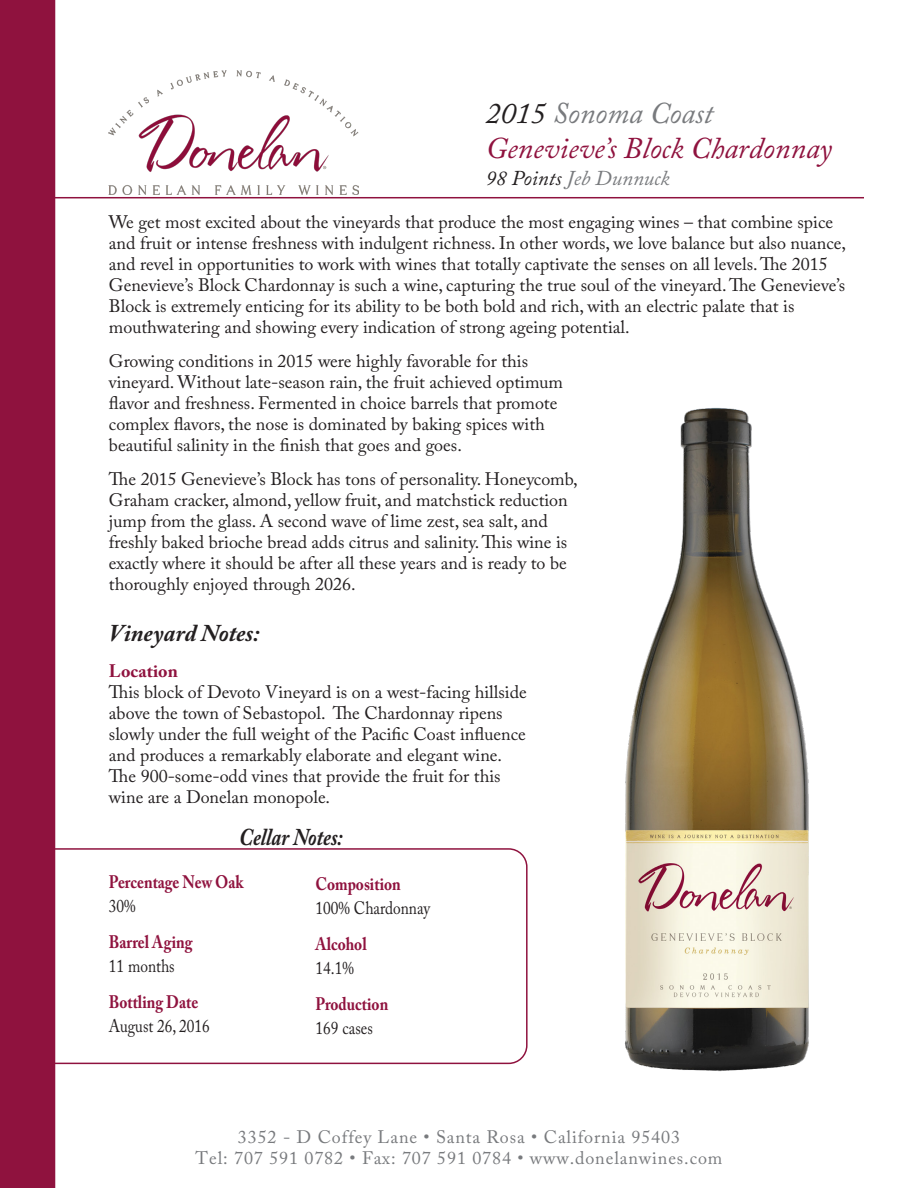
<style>
.page{position:relative;width:918px;height:1188px;background:#fff}
.page>*{position:absolute;margin:0;border:0;box-sizing:border-box;transform-origin:0 0}
.t1{font:italic 30px "Adobe Caslon Pro";color:#8f123e}
.t2{font:italic 30px "Adobe Caslon Pro";color:#787a7d}
.t3{font:italic 700 24px "Adobe Caslon Pro";color:#231f20}
.t4{font:italic 700 24px "Adobe Caslon Pro";color:#231f20;scale:.85 1}
.t5{font:italic 21px "Adobe Caslon Pro";color:#787a7d}
.t6{font:18px/21px "Adobe Caslon Pro";color:#231f20}
.t7{font:18px "Adobe Caslon Pro";letter-spacing:.05em;color:#787a7d}
.t8{font:700 18px "Adobe Caslon Pro";color:#8f123e;scale:.85 1}
.t9{font:18px "Adobe Caslon Pro";color:#231f20;scale:.85 1}
.t10{font:700 18px "Adobe Caslon Pro";color:#8f123e}
.s1{color:#231f20}
</style>
<div class="page">
<img style="left:109px;top:71px;width:249px;height:124px">
<hr style="left:54px;top:197px;width:810px;height:1px;background:#8f123e">
<div style="left:0;top:0;width:55px;height:1188px;background:#8f123e"></div>
<div style="left:19px;top:848px;width:509px;height:216px;border:2px solid #8f123e;border-radius:18px"></div>
<img style="left:624px;top:407px;width:185px;height:665px">
<p class="t2" style="left:486px;top:95px;width:229px"><span class="s1">2015</span> Sonoma Coast</p>
<p class="t1" style="left:486px;top:130px;width:348px">Genevieve’s Block Chardonnay</p>
<p class="t5" style="left:486px;top:165px;width:185px"><span class="s1">98 Points</span> Jeb Dunnuck</p>
<p class="t6" style="left:109px;top:211px;width:739px">We get most excited about the vineyards that produce the most engaging wines – that combine spice and fruit or intense freshness with indulgent richness. In other words, we love balance but also nuance, and revel in opportunities to work with wines that totally captivate the senses on all levels. The 2015<br>Genevieve’s Block Chardonnay is such a wine, capturing the true soul of the vineyard. The Genevieve’s Block is extremely enticing for its ability to be both bold and rich, with an electric palate that is mouthwatering and showing every indication of strong ageing potential.</p>
<p class="t6" style="left:109px;top:350px;width:456px">Growing conditions in 2015 were highly favorable for this vineyard. Without late-season rain, the fruit achieved optimum flavor and freshness. Fermented in choice barrels that promote complex flavors, the nose is dominated by baking spices with beautiful salinity in the finish that goes and goes.</p>
<p class="t6" style="left:109px;top:468px;width:470px">The 2015 Genevieve’s Block has tons of personality. Honeycomb, Graham cracker, almond, yellow fruit, and matchstick reduction jump from the glass. A second wave of lime zest, sea salt, and freshly baked brioche bread adds citrus and salinity. This wine is exactly where it should be after all these years and is ready to be thoroughly enjoyed through 2026.</p>
<p class="t3" style="left:109px;top:619px;width:152px">Vineyard Notes:</p>
<p class="t10" style="left:109px;top:661px;width:70px">Location</p>
<p class="t6" style="left:109px;top:682px;width:419px">This block of Devoto Vineyard is on a west-facing hillside above the town of Sebastopol. The Chardonnay ripens slowly under the full weight of the Pacific Coast influence and produces a remarkably elaborate and elegant wine.<br>The 900-some-odd vines that provide the fruit for this wine are a Donelan monopole.</p>
<p class="t4" style="left:239px;top:823px;width:123px">Cellar Notes:</p>
<p class="t8" style="left:109px;top:871px;width:160px">Percentage New Oak</p>
<p class="t9" style="left:109px;top:895px;width:33px">30%</p>
<p class="t8" style="left:109px;top:931px;width:100px">Barrel Aging</p>
<p class="t9" style="left:109px;top:955px;width:79px">11 months</p>
<p class="t8" style="left:109px;top:991px;width:107px">Bottling Date</p>
<p class="t9" style="left:109px;top:1015px;width:120px">August 26, 2016</p>
<p class="t8" style="left:316px;top:873px;width:102px">Composition</p>
<p class="t9" style="left:316px;top:897px;width:136px">100% Chardonnay</p>
<p class="t8" style="left:316px;top:933px;width:62px">Alcohol</p>
<p class="t9" style="left:316px;top:957px;width:47px">14.1%</p>
<p class="t8" style="left:316px;top:993px;width:87px">Production</p>
<p class="t9" style="left:316px;top:1017px;width:69px">169 cases</p>
<p class="t7" style="left:238px;top:1126px;width:444px">3352 - D Coffey Lane • Santa Rosa • California 95403</p>
<p class="t7" style="left:196px;top:1147px;width:528px">Tel: 707 591 0782 • Fax: 707 591 0784 • www.donelanwines.com</p>
</div>
